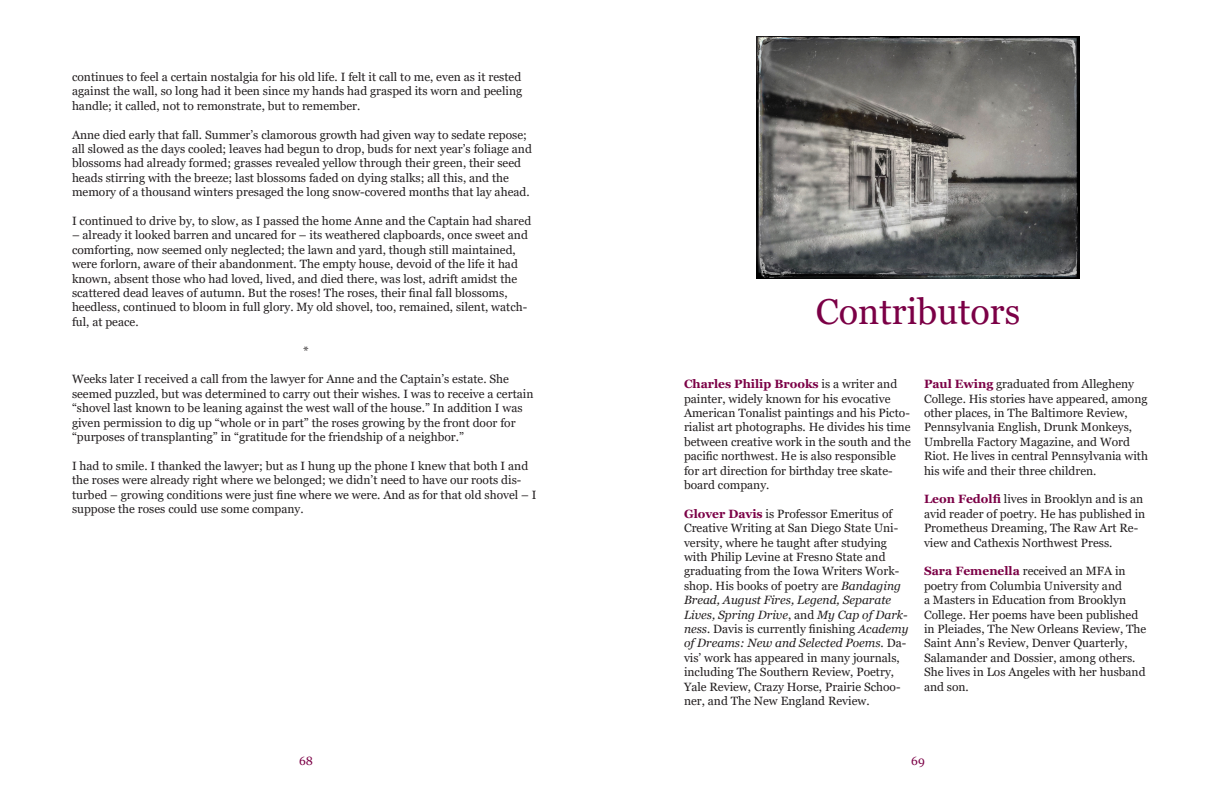
<style>
.page{position:relative;width:1224px;height:792px;background:#fff}
.page>*{position:absolute;margin:0;border:0;box-sizing:border-box;transform-origin:0 0}
.t1{font:36px "Georgia";color:#7b0046}
.t2{font:12px/14.4px "Georgia";color:#231f20}
.t3{font:12px "Georgia";color:#7b0046}
.s1{font-weight:700;color:#7b0046}
.s2{font-style:italic}
</style>
<div class="page">
<img style="left:756px;top:36px;width:324px;height:242px">
<p class="t2" style="left:72px;top:70px;width:451px">continues to feel a certain nostalgia for his old life. I felt it call to me, even as it rested</p>
<p class="t2" style="left:72px;top:84px;width:452px">against the wall, so long had it been since my hands had grasped its worn and peeling</p>
<p class="t2" style="left:72px;top:99px;width:290px">handle; it called, not to remonstrate, but to remember.</p>
<p class="t2" style="left:72px;top:128px;width:456px">Anne died early that fall. Summer’s clamorous growth had given way to sedate repose;</p>
<p class="t2" style="left:72px;top:142px;width:461px">all slowed as the days cooled; leaves had begun to drop, buds for next year’s foliage and</p>
<p class="t2" style="left:72px;top:156px;width:451px">blossoms had already formed; grasses revealed yellow through their green, their seed</p>
<p class="t2" style="left:72px;top:171px;width:439px">heads stirring with the breeze; last blossoms faded on dying stalks; all this, and the</p>
<p class="t2" style="left:72px;top:185px;width:459px">memory of a thousand winters presaged the long snow-covered months that lay ahead.</p>
<p class="t2" style="left:72px;top:214px;width:461px">I continued to drive by, to slow, as I passed the home Anne and the Captain had shared</p>
<p class="t2" style="left:72px;top:228px;width:457px">– already it looked barren and uncared for – its weathered clapboards, once sweet and</p>
<p class="t2" style="left:72px;top:243px;width:457px">comforting, now seemed only neglected; the lawn and yard, though still maintained, were forlorn, aware of their abandonment. The empty house, devoid of the life it had known, absent those who had loved, lived, and died there, was lost, adrift amidst the scattered dead leaves of autumn. But the roses! The roses, their final fall blossoms, heedless, continued to bloom in full glory. My old shovel, too, remained, silent, watch&shy;ful, at peace.</p>
<p class="t2" style="left:303px;top:344px;width:7px">*</p>
<p class="t2" style="left:72px;top:372px;width:439px">Weeks later I received a call from the lawyer for Anne and the Captain’s estate. She</p>
<p class="t2" style="left:72px;top:387px;width:463px">seemed puzzled, but was determined to carry out their wishes. I was to receive a certain</p>
<p class="t2" style="left:72px;top:401px;width:452px">“shovel last known to be leaning against the west wall of the house.” In addition I was</p>
<p class="t2" style="left:72px;top:416px;width:445px">given permission to dig up “whole or in part” the roses growing by the front door for</p>
<p class="t2" style="left:72px;top:430px;width:393px">“purposes of transplanting” in “gratitude for the friendship of a neighbor.”</p>
<p class="t2" style="left:72px;top:459px;width:466px">I had to smile. I thanked the lawyer; but as I hung up the phone I knew that both I and the roses were already right where we belonged; we didn’t need to have our roots dis&shy;turbed – growing conditions were just fine where we were. And as for that old shovel – I suppose the roses could use some company.</p>
<p class="t1" style="left:816px;top:290px;width:206px">Contributors</p>
<p class="t2" style="left:684px;top:377px;width:228px"><span class="s1">Charles Philip Brooks</span> is a writer and painter, widely known for his evocative American Tonalist paintings and his Picto&shy;rialist art photographs. He divides his time between creative work in the south and the pacific northwest. He is also responsible for art direction for birthday tree skate&shy;board company.</p>
<p class="t2" style="left:684px;top:507px;width:226px"><span class="s1">Glover Davis</span> is Professor Emeritus of Creative Writing at San Diego State Uni&shy;versity, where he taught after studying with Philip Levine at Fresno State and graduating from the Iowa Writers Work&shy;shop. His books of poetry are <span class="s2">Bandaging Bread, August Fires, Legend, Separate Lives, Spring Drive</span>, and <span class="s2">My Cap of Dark&shy;ness.</span> Davis is currently finishing <span class="s2">Academy of Dreams: New and Selected Poems</span>. Da&shy;vis’ work has appeared in many journals, including The Southern Review, Poetry, Yale Review, Crazy Horse, Prairie Schoo&shy;ner, and The New England Review.</p>
<p class="t2" style="left:924px;top:377px;width:226px"><span class="s1">Paul Ewing</span> graduated from Allegheny College. His stories have appeared, among other places, in The Baltimore Review, Pennsylvania English, Drunk Monkeys, Umbrella Factory Magazine, and Word Riot. He lives in central Pennsylvania with his wife and their three children.</p>
<p class="t2" style="left:924px;top:492px;width:223px"><span class="s1">Leon Fedolfi</span> lives in Brooklyn and is an avid reader of poetry. He has published in Prometheus Dreaming, The Raw Art Re&shy;view and Cathexis Northwest Press.</p>
<p class="t2" style="left:924px;top:564px;width:224px"><span class="s1">Sara Femenella</span> received an MFA in poetry from Columbia University and<br>a Masters in Education from Brooklyn College. Her poems have been published in Pleiades, The New Orleans Review, The Saint Ann’s Review, Denver Quarterly, Salamander and Dossier, among others.<br>She lives in Los Angeles with her husband and son.</p>
<p class="t3" style="left:299px;top:754px;width:15px">68</p>
<p class="t3" style="left:911px;top:754px;width:15px">69</p>
</div>
